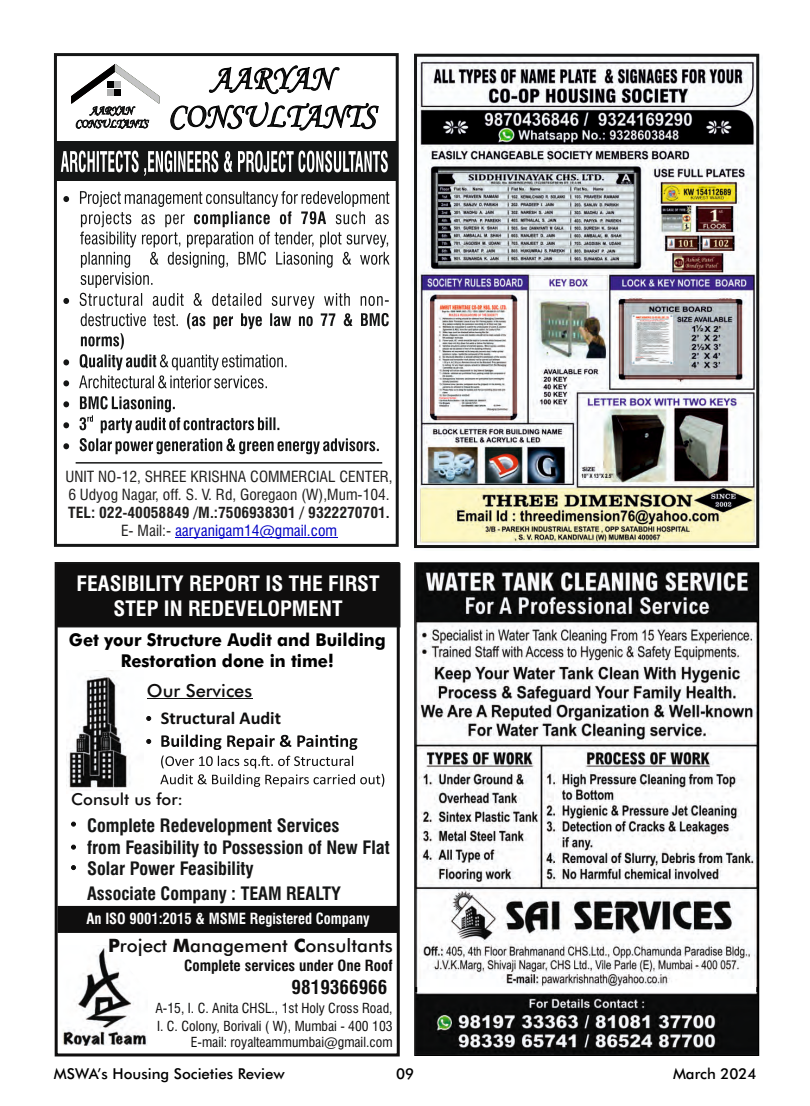
<style>
.page{position:relative;width:810px;height:1106px;background:#fff}
.page>*{position:absolute;margin:0;border:0;box-sizing:border-box;transform-origin:0 0}
.t1{font:700 condensed 20.7px/24.8px "Swiss 721 BT";color:#fff;text-align:center;scale:1.05 1}
.t2{font:700 condensed 18.9px "Swiss 721 BT";color:#0f0e0e}
.t3{font:500 18.45px "Futura BT";color:#0f0e0e}
.t4{font:700 condensed 18px/21.6px "Swiss 721 BT";color:#151616}
.t5{font:700 18px "Calibri";color:#0f0e0e}
.t6{font:500 18px "Futura BT";color:#0f0e0e}
.t7{font:700 17.7px/21.3px "Futura BT";color:#000;text-align:center;scale:.94 1}
.t8{font:500 16.5px "Futura BT";color:#0f0e0e}
.t9{font:condensed 15px/18px "Swiss 721 BT";color:#201f1e}
.t10{font:700 condensed 15px/18px "Swiss 721 BT";color:#201f1e;text-align:center}
.t11{font:500 15px "Futura BT";color:#000}
.t12{font:700 condensed 15px "Swiss 721 BT";color:#fff}
.t13{font:700 condensed 15px "Swiss 721 BT";color:#0f0e0e}
.t14{font:condensed 13.5px/18px "Swiss 721 BT";color:#0f0e0e}
.s1{font-weight:400}
.s2{font-weight:400;color:#0000c4}
.s3{font-weight:700}
</style>
<div class="page">
<img style="left:414px;top:53px;width:349px;height:496px">
<div style="left:55px;top:562px;width:345px;height:494px;border:3px solid #0f0e0e"></div>
<div style="left:414px;top:54px;width:345px;height:494px;border:3px solid #151616"></div>
<div style="left:54px;top:53px;width:345px;height:494px;border:3px solid #151616"></div>
<div style="left:55px;top:141px;width:342px;height:39px;background:#151616"></div>
<svg style="left:61px;top:151px;width:327px;height:25px"></svg>
<svg style="left:63px;top:191px;width:327px;height:263px"></svg>
<svg style="left:170px;top:65px;width:209px;height:66px"></svg>
<hr style="left:76px;top:462px;width:306px;height:2px;background:#151616">
<svg style="left:71px;top:64px;width:89px;height:65px"></svg>
<img style="left:416px;top:993px;width:342px;height:61px">
<img style="left:416px;top:564px;width:342px;height:422px">
<hr style="left:175px;top:537px;width:162px;height:1px;background:#0000c4">
<img style="left:68px;top:670px;width:63px;height:121px">
<img style="left:62px;top:948px;width:85px;height:98px">
<div style="left:57px;top:906px;width:342px;height:27px;background:#0f0e0e;border:2px solid #0f0e0e"></div>
<div style="left:56px;top:563px;width:344px;height:64px;background:#0f0e0e"></div>
<hr style="left:147px;top:698px;width:105px;height:1px;background:#0f0e0e">
<svg style="left:160px;top:735px;width:224px;height:52px"></svg>
<svg style="left:146px;top:716px;width:5px;height:5px"></svg>
<svg style="left:71px;top:822px;width:5px;height:4px"></svg>
<svg style="left:71px;top:845px;width:5px;height:4px"></svg>
<svg style="left:71px;top:865px;width:5px;height:5px"></svg>
<svg style="left:146px;top:739px;width:5px;height:5px"></svg>
<p class="t9" style="left:65px;top:469px;width:329px">UNIT NO-12, SHREE KRISHNA COMMERCIAL CENTER,<br>6 Udyog Nagar, off. S. V. Rd, Goregaon (W),Mum-104.</p>
<p class="t10" style="left:68px;top:505px;width:323px">TEL: 022-40058849 /M.:7506938301 / 9322270701.<br><span class="s1">E- Mail:-</span> <span class="s2">aaryanigam14@gmail.com</span></p>
<p class="t1" style="left:76px;top:574px;width:290px">FEASIBILITY REPORT IS THE FIRST<br>STEP IN REDEVELOPMENT</p>
<p class="t7" style="left:69px;top:631px;width:339px">Get your Structure Audit and Building<br>Restoration done in time!</p>
<p class="t6" style="left:147px;top:683px;width:107px">Our Services</p>
<p class="t5" style="left:161px;top:711px;width:122px">Structural Audit</p>
<p class="t8" style="left:71px;top:792px;width:113px">Consult us for:</p>
<p class="t4" style="left:87px;top:817px;width:304px">Complete Redevelopment Services<br>from Feasibility to Possession of New Flat<br>Solar Power Feasibility</p>
<p class="t4" style="left:87px;top:885px;width:256px">Associate Company : TEAM REALTY</p>
<p class="t12" style="left:87px;top:912px;width:284px">An ISO 9001:2015 &amp; MSME Registered Company</p>
<p class="t3" style="left:108px;top:938px;width:286px"><span class="s3">P</span>roject <span class="s3">M</span>anagement <span class="s3">C</span>onsultants</p>
<p class="t13" style="left:184px;top:959px;width:210px">Complete services under One Roof</p>
<p class="t2" style="left:292px;top:979px;width:97px">9819366966</p>
<p class="t14" style="left:155px;top:1000px;width:239px">A-15, I. C. Anita CHSL., 1st Holy Cross Road,<br>I. C. Colony, Borivali ( W), Mumbai - 400 103</p>
<p class="t14" style="left:191px;top:1035px;width:203px">E-mail: royalteammumbai@gmail.com</p>
<p class="t11" style="left:54px;top:1068px;width:232px">MSWA’s Housing Societies Review</p>
<p class="t11" style="left:396px;top:1068px;width:20px">09</p>
<p class="t11" style="left:673px;top:1068px;width:85px">March 2024</p>
</div>
